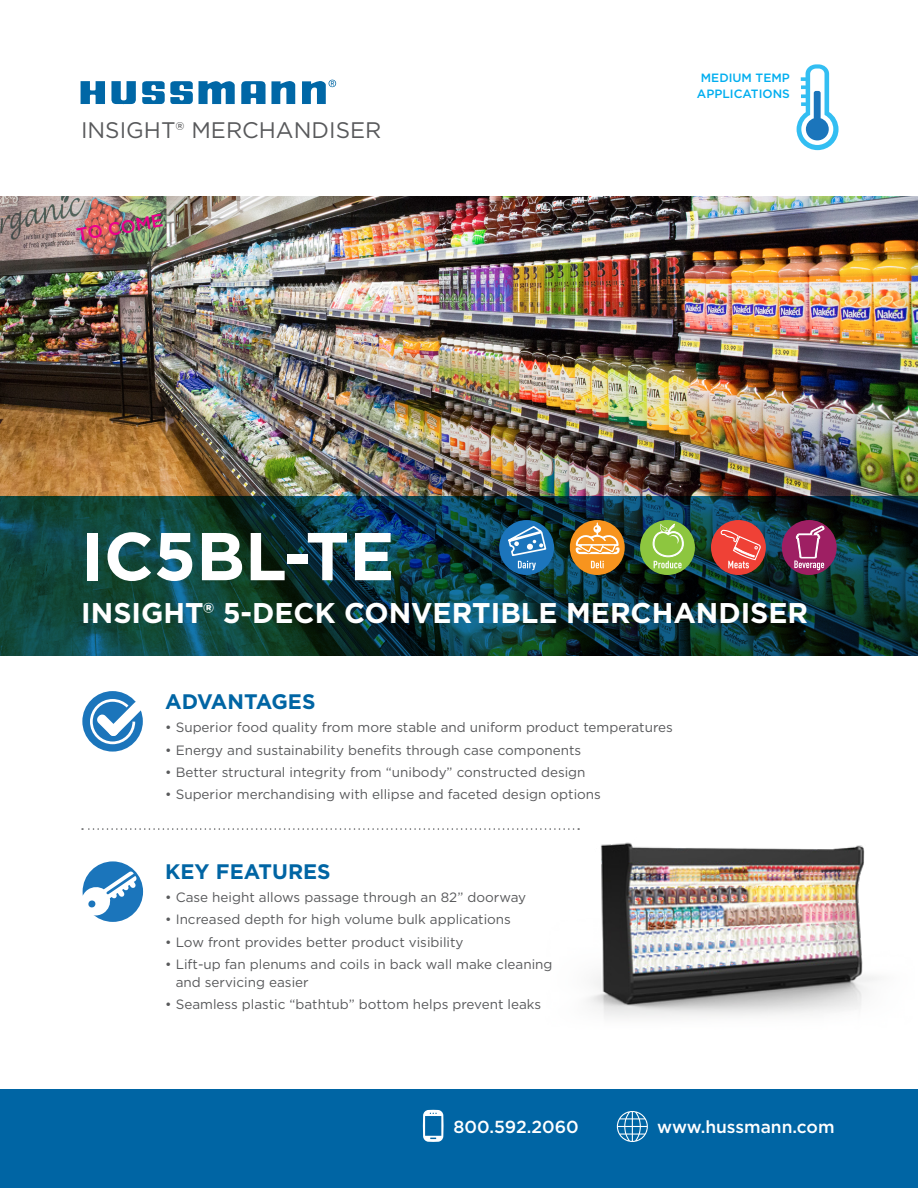
<style>
.page{position:relative;width:918px;height:1188px;background:#fff}
.page>*{position:absolute;margin:0;border:0;box-sizing:border-box;transform-origin:0 0}
.t1{font:700 67.5px "Gotham";color:#fff}
.t2{font:700 28.5px "Gotham";color:#fff}
.t3{font:22.5px "Gotham";color:#58595b}
.t4{font:700 21px "Gotham";color:#0065a4}
.t5{font:500 18px "Gotham";color:#ec008c}
.t6{font:500 17.4px "Gotham";color:#fff}
.t7{font:13.5px/18px "Gotham";color:#58595b}
.t8{font:500 12px/16.2px "Gotham";color:#00aeef;text-align:center}
</style>
<div class="page">
<img style="left:588px;top:842px;width:289px;height:176px">
<img style="left:0;top:197px;width:918px;height:299px">
<svg style="left:111px;top:81px;width:25px;height:23px"></svg>
<svg style="left:142px;top:81px;width:93px;height:23px"></svg>
<svg style="left:81px;top:81px;width:24px;height:23px"></svg>
<svg style="left:302px;top:80px;width:34px;height:24px"></svg>
<svg style="left:241px;top:81px;width:54px;height:23px"></svg>
<div style="left:0;top:1089px;width:918px;height:99px;background:#0065a4"></div>
<svg style="left:423px;top:1110px;width:21px;height:32px"></svg>
<svg style="left:617px;top:1111px;width:31px;height:31px"></svg>
<svg style="left:797px;top:64px;width:42px;height:86px"></svg>
<svg style="left:82px;top:828px;width:497px;height:2px"></svg>
<div style="left:83px;top:861px;width:60px;height:61px;background:#1b75bb;border-radius:50%"></div>
<svg style="left:82px;top:871px;width:55px;height:46px"></svg>
<div style="left:82px;top:691px;width:61px;height:61px;background:#1b75bb;border-radius:50%"></div>
<svg style="left:89px;top:698px;width:54px;height:48px"></svg>
<svg style="left:0;top:496px;width:918px;height:159px;background:#0c393a"></svg>
<div style="left:782px;top:520px;width:55px;height:55px;background:#9e1f63;border-radius:50%"></div>
<svg style="left:794px;top:525px;width:31px;height:45px"></svg>
<div style="left:711px;top:520px;width:55px;height:55px;background:#ef4136;border-radius:50%"></div>
<svg style="left:720px;top:529px;width:42px;height:39px"></svg>
<div style="left:640px;top:520px;width:55px;height:55px;background:#8dc63f;border-radius:50%"></div>
<svg style="left:653px;top:523px;width:30px;height:45px"></svg>
<div style="left:570px;top:520px;width:55px;height:55px;background:#f7941e;border-radius:50%"></div>
<svg style="left:575px;top:522px;width:45px;height:32px"></svg>
<svg style="left:591px;top:561px;width:13px;height:7px"></svg>
<div style="left:499px;top:520px;width:55px;height:55px;background:#1c75bc;border-radius:50%"></div>
<svg style="left:495px;top:524px;width:52px;height:46px"></svg>
<h3 class="t3" style="left:81px;top:116px;width:302px">INSIGHT® MERCHANDISER</h3>
<h3 class="t5" style="left:75px;top:224px;width:89px;rotate:-10deg">TO COME</h3>
<p class="t8" style="left:697px;top:69px;width:94px">MEDIUM TEMP<br>APPLICATIONS</p>
<h1 class="t1" style="left:81px;top:515px;width:315px">IC5BL-TE</h1>
<h2 class="t2" style="left:81px;top:596px;width:728px">INSIGHT® 5-DECK CONVERTIBLE MERCHANDISER</h2>
<h3 class="t4" style="left:165px;top:689px;width:152px">ADVANTAGES</h3>
<p class="t7" style="left:165px;top:719px;width:509px">• Superior food quality from more stable and uniform product temperatures</p>
<p class="t7" style="left:165px;top:741px;width:418px">• Energy and sustainability benefits through case components</p>
<p class="t7" style="left:165px;top:763px;width:422px">• Better structural integrity from “unibody” constructed design</p>
<p class="t7" style="left:165px;top:786px;width:437px">• Superior merchandising with ellipse and faceted design options</p>
<h3 class="t4" style="left:165px;top:859px;width:167px">KEY FEATURES</h3>
<p class="t7" style="left:165px;top:888px;width:362px">• Case height allows passage through an 82” doorway</p>
<p class="t7" style="left:165px;top:911px;width:347px">• Increased depth for high volume bulk applications</p>
<p class="t7" style="left:165px;top:933px;width:300px">• Low front provides better product visibility</p>
<p class="t7" style="left:176px;top:955px;width:378px;text-indent:-11px">• Lift-up fan plenums and coils in back wall make cleaning and servicing easier</p>
<p class="t7" style="left:165px;top:996px;width:378px">• Seamless plastic “bathtub” bottom helps prevent leaks</p>
<p class="t6" style="left:454px;top:1116px;width:127px">800.592.2060</p>
<p class="t6" style="left:657px;top:1116px;width:179px">www.hussmann.com</p>
</div>
